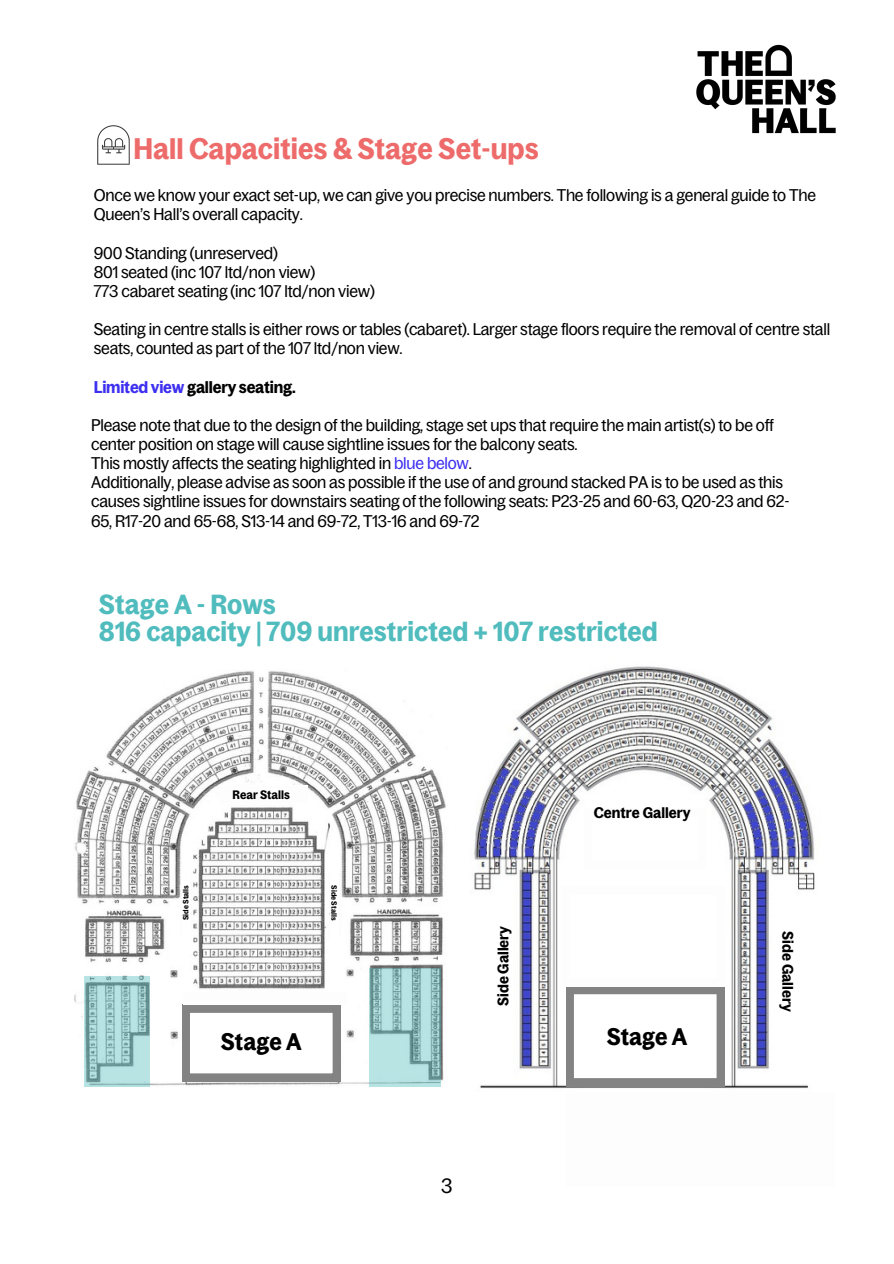
<style>
.page{position:relative;width:894px;height:1264px;background:#fff}
.page>*{position:absolute;margin:0;border:0;box-sizing:border-box;transform-origin:0 0}
.t1{font:600 29.1px "Bagoss Condensed";color:#ed6b6a}
.t2{font:600 27px/27px "Bagoss Condensed";color:#50bcbd}
.t3{font:600 23.4px "Bagoss Condensed";color:#000}
.t4{font:700 22.05px "ITC Avant Garde Std";color:#000}
.t5{font:20.25px "Bagoss Condensed";color:#000}
.t6{font:16.5px/19.2px "Bagoss Condensed";letter-spacing:-.015em;color:#000}
.t7{font:600 16.5px "Bagoss Condensed";letter-spacing:-.015em;color:#000}
.t8{font:600 15px "Bagoss Condensed";color:#000}
.t9{font:600 12px "Bagoss Condensed";color:#000}
.t10{font:600 7.5px "Bagoss Condensed";color:#000}
.s1{color:#3e30f0}
</style>
<div class="page">
<img style="left:696px;top:44px;width:140px;height:90px">
<img style="left:474px;top:666px;width:341px;height:423px">
<svg style="left:561px;top:886px;width:163px;height:199px"></svg>
<svg style="left:584px;top:809px;width:121px;height:59px"></svg>
<img style="left:74px;top:671px;width:372px;height:416px">
<svg style="left:85px;top:976px;width:65px;height:110px;background:#9ec9ca"></svg>
<svg style="left:368px;top:967px;width:72px;height:119px;background:#a3cdcd"></svg>
<svg style="left:182px;top:992px;width:164px;height:89px"></svg>
<div style="left:220px;top:785px;width:87px;height:18px;background:#fff"></div>
<div style="left:182px;top:847px;width:8px;height:106px;background:#fff"></div>
<div style="left:330px;top:849px;width:8px;height:106px;background:#fff"></div>
<img style="left:97px;top:125px;width:33px;height:40px">
<p class="t1" style="left:133px;top:132px;width:406px">Hall Capacities &amp; Stage Set-ups</p>
<h3 class="t6" style="left:94px;top:186px;width:723px">Once we know your exact set-up, we can give you precise numbers. The following is a general guide to The<br>Queen’s Hall’s overall capacity.</h3>
<h3 class="t6" style="left:94px;top:243px;width:282px">900 Standing (unreserved)<br>801 seated (inc 107 ltd/non view)<br>773 cabaret seating (inc 107 ltd/non view)</h3>
<h2 class="t6" style="left:94px;top:320px;width:737px">Seating in centre stalls is either rows or tables (cabaret). Larger stage floors require the removal of centre stall seats, counted as part of the 107 ltd/non view.</h2>
<h2 class="t7" style="left:94px;top:377px;width:203px"><span class="s1">Limited view</span> gallery seating.</h2>
<h3 class="t6" style="left:91px;top:415px;width:699px">Please note that due to the design of the building, stage set ups that require the main artist(s) to be off center position on stage will cause sightline issues for the balcony seats.<br>This mostly affects the seating highlighted in <span class="s1">blue below</span>.<br>Additionally, please advise as soon as possible if the use of and ground stacked PA is to be used as this causes sightline issues for downstairs seating of the following seats: P23-25 and 60-63, Q20-23 and 62- 65, R17-20 and 65-68, S13-14 and 69-72, T13-16 and 69-72</h3>
<h1 class="t2" style="left:99px;top:590px;width:560px">Stage A - Rows<br>816 capacity | 709 unrestricted + 107 restricted</h1>
<h3 class="t9" style="left:232px;top:788px;width:59px">Rear Stalls</h3>
<h4 class="t10" style="left:182px;top:920px;width:36px;rotate:-90deg">Side Stalls</h4>
<h1 class="t10" style="left:338px;top:885px;width:36px;rotate:90deg">Side Stalls</h1>
<h4 class="t3" style="left:221px;top:1029px;width:82px">Stage A</h4>
<h2 class="t8" style="left:593px;top:804px;width:98px">Centre Gallery</h2>
<p class="t8" style="left:494px;top:1006px;width:82px;rotate:-90deg">Side Gallery</p>
<p class="t8" style="left:796px;top:931px;width:82px;rotate:90deg">Side Gallery</p>
<h4 class="t4" style="left:604px;top:1017px;width:88px">Stage B</h4>
<h5 class="t3" style="left:606px;top:1023px;width:82px">Stage A</h5>
<p class="t5" style="left:441px;top:1174px;width:13px">3</p>
</div>
